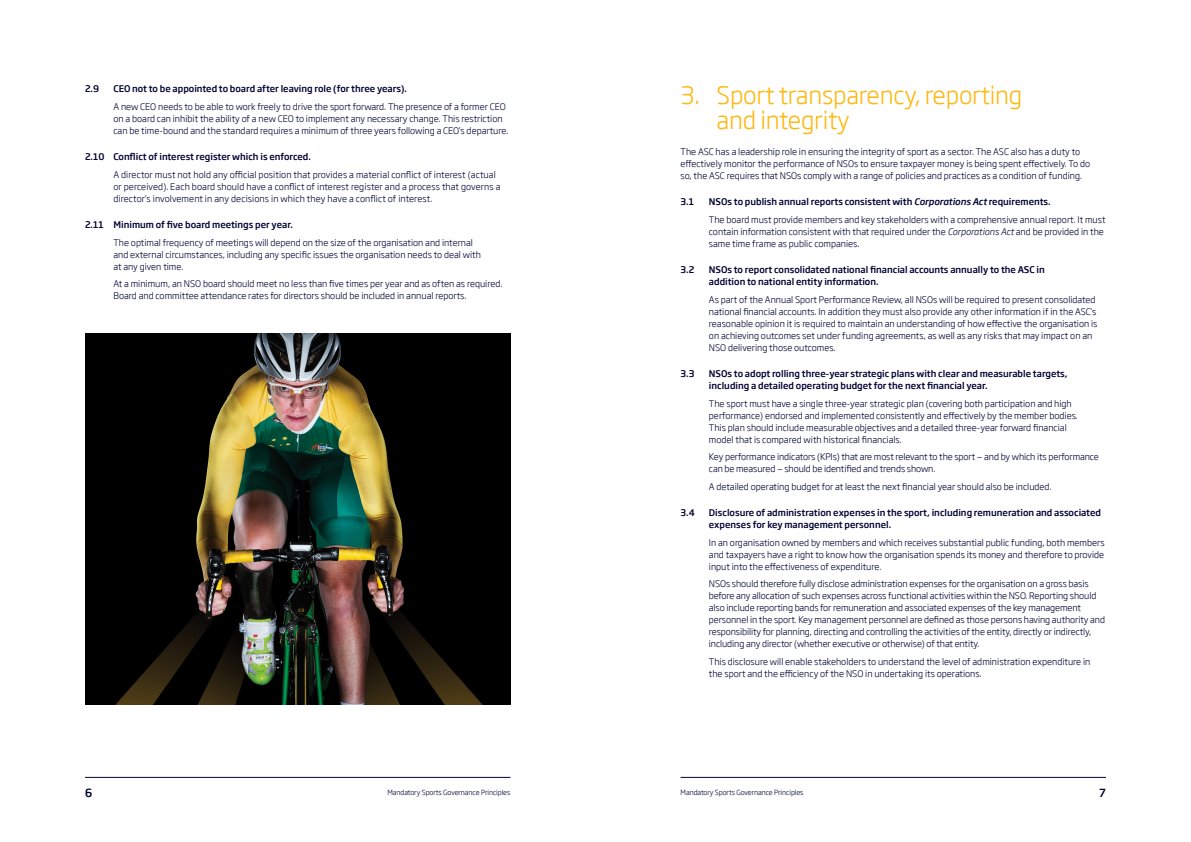
<style>
.page{position:relative;width:1191px;height:842px;background:#fff}
.page>*{position:absolute;margin:0;border:0;box-sizing:border-box;transform-origin:0 0}
.Heading_1{font:300 24px/25px "Soho Gothic Std";letter-spacing:-.01em;color:#fdb913}
.t1{font:500 11px "Soho Gothic Std";color:#003}
.Body_Copy{font:300 9px/12px "Soho Gothic Std";color:#003}
.Small_Headings{font:500 9px/12px "Soho Gothic Std";color:#003}
.t2{font:300 7px "Soho Gothic Std";letter-spacing:-.01em;color:#003}
.s1{font-style:italic}
</style>
<div class="page">
<hr style="left:680px;top:777px;width:426px;height:1px;background:#003">
<hr style="left:85px;top:777px;width:425px;height:1px;background:#003">
<img style="left:85px;top:333px;width:425px;height:372px">
<h2 class="Small_Headings" style="left:85px;top:83px;width:16px">2.9</h2>
<h2 class="Small_Headings" style="left:113px;top:83px;width:295px">CEO not to be appointed to board after leaving role (for three years).</h2>
<p class="Body_Copy" style="left:113px;top:101px;width:396px">A new CEO needs to be able to work freely to drive the sport forward. The presence of a former CEO on a board can inhibit the ability of a new CEO to implement any necessary change. This restriction can be time-bound and the standard requires a minimum of three years following a CEO’s departure.</p>
<h2 class="Small_Headings" style="left:85px;top:151px;width:227px">2.10 Conflict of interest register which is enforced.</h2>
<p class="Body_Copy" style="left:113px;top:168px;width:388px">A director must not hold any official position that provides a material conflict of interest (actual or perceived). Each board should have a conflict of interest register and a process that governs a director’s involvement in any decisions in which they have a conflict of interest.</p>
<h2 class="Small_Headings" style="left:85px;top:219px;width:209px">2.11 Minimum of five board meetings per year.</h2>
<p class="Body_Copy" style="left:113px;top:236px;width:369px">The optimal frequency of meetings will depend on the size of the organisation and internal and external circumstances, including any specific issues the organisation needs to deal with at any given time.</p>
<p class="Body_Copy" style="left:113px;top:278px;width:390px">At a minimum, an NSO board should meet no less than five times per year and as often as required.<br>Board and committee attendance rates for directors should be included in annual reports.</p>
<h1 class="Heading_1" style="left:716px;top:83px;width:307px;text-indent:-36px">3. Sport transparency, reporting and integrity</h1>
<p class="Body_Copy" style="left:680px;top:146px;width:411px">The ASC has a leadership role in ensuring the integrity of sport as a sector. The ASC also has a duty to effectively monitor the performance of NSOs to ensure taxpayer money is being spent effectively. To do so, the ASC requires that NSOs comply with a range of policies and practices as a condition of funding.</p>
<h2 class="Small_Headings" style="left:680px;top:196px;width:15px">3.1</h2>
<h2 class="Small_Headings" style="left:709px;top:196px;width:343px">NSOs to publish annual reports consistent with <span class="s1">Corporations Act</span> requirements.</h2>
<p class="Body_Copy" style="left:709px;top:214px;width:398px">The board must provide members and key stakeholders with a comprehensive annual report. It must contain information consistent with that required under the <span class="s1">Corporations Act</span> and be provided in the same time frame as public companies.</p>
<h2 class="Small_Headings" style="left:680px;top:264px;width:15px">3.2</h2>
<h2 class="Small_Headings" style="left:709px;top:264px;width:337px">NSOs to report consolidated national financial accounts annually to the ASC in addition to national entity information.</h2>
<p class="Body_Copy" style="left:709px;top:293px;width:390px">As part of the Annual Sport Performance Review, all NSOs will be required to present consolidated national financial accounts. In addition they must also provide any other information if in the ASC’s reasonable opinion it is required to maintain an understanding of how effective the organisation is on achieving outcomes set under funding agreements, as well as any risks that may impact on an NSO delivering those outcomes.</p>
<h2 class="Small_Headings" style="left:680px;top:368px;width:15px">3.3</h2>
<h2 class="Small_Headings" style="left:709px;top:368px;width:360px">NSOs to adopt rolling three-year strategic plans with clear and measurable targets, including a detailed operating budget for the next financial year.</h2>
<p class="Body_Copy" style="left:709px;top:397px;width:370px">The sport must have a single three-year strategic plan (covering both participation and high performance) endorsed and implemented consistently and effectively by the member bodies.<br>This plan should include measurable objectives and a detailed three-year forward financial model that is compared with historical financials.</p>
<p class="Body_Copy" style="left:709px;top:451px;width:391px">Key performance indicators (KPIs) that are most relevant to the sport — and by which its performance can be measured — should be identified and trends shown.</p>
<p class="Body_Copy" style="left:709px;top:481px;width:344px">A detailed operating budget for at least the next financial year should also be included.</p>
<h2 class="Small_Headings" style="left:680px;top:507px;width:16px">3.4</h2>
<h2 class="Small_Headings" style="left:709px;top:507px;width:393px">Disclosure of administration expenses in the sport, including remuneration and associated expenses for key management personnel.</h2>
<p class="Body_Copy" style="left:709px;top:537px;width:397px;text-align:justify">In an organisation owned by members and which receives substantial public funding, both members and taxpayers have a right to know how the organisation spends its money and therefore to provide input into the effectiveness of expenditure.</p>
<p class="Body_Copy" style="left:709px;top:578px;width:397px">NSOs should therefore fully disclose administration expenses for the organisation on a gross basis before any allocation of such expenses across functional activities within the NSO. Reporting should also include reporting bands for remuneration and associated expenses of the key management personnel in the sport. Key management personnel are defined as those persons having authority and responsibility for planning, directing and controlling the activities of the entity, directly or indirectly, including any director (whether executive or otherwise) of that entity.</p>
<p class="Body_Copy" style="left:709px;top:656px;width:383px">This disclosure will enable stakeholders to understand the level of administration expenditure in the sport and the efficiency of the NSO in undertaking its operations.</p>
<p class="t1" style="left:85px;top:785px;width:9px">6</p>
<p class="t2" style="left:387px;top:788px;width:124px">Mandatory Sports Governance Principles</p>
<p class="t2" style="left:680px;top:788px;width:124px">Mandatory Sports Governance Principles</p>
<p class="t1" style="left:1099px;top:785px;width:8px">7</p>
</div>
